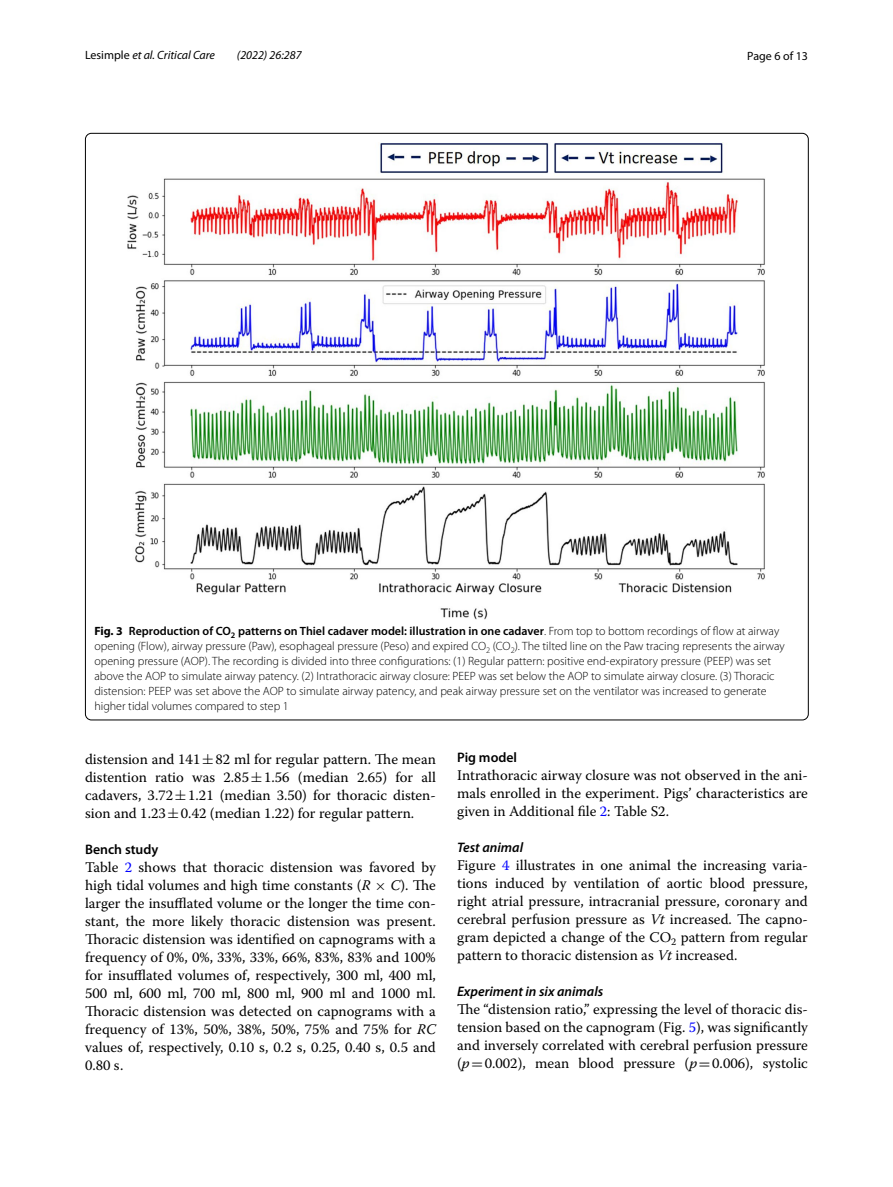
<style>
.page{position:relative;width:893px;height:1187px;background:#fff}
.page>*{position:absolute;margin:0;border:0;box-sizing:border-box;transform-origin:0 0}
.t1{font:14.7px/18px "Warnock Pro";color:#000;text-align:justify}
.t2{font:italic 600 13.8px "Myriad Pro";color:#000}
.t3{font:600 13.8px "Myriad Pro";color:#000}
.t4{font:300 12px/15px "Myriad Pro";color:#000}
.t5{font:italic 12px "Myriad Pro";color:#000}
.t6{font:12px "Myriad Pro";color:#000}
.s1{font-style:normal}
.s2{font-weight:700}
.s3{font-weight:600}
.s4{font-family:"MTSY"}
.s5{color:#00f}
.s6{font-style:italic}
</style>
<div class="page">
<img style="left:128px;top:142px;width:637px;height:477px">
<p class="t5" style="left:85px;top:48px;width:132px"><span class="s1">Lesimple</span> et al. Critical Care</p>
<p class="t5" style="left:237px;top:48px;width:66px">(2022) 26:287</p>
<p class="t6" style="left:747px;top:48px;width:62px">Page 6 of 13</p>
<p class="t4" style="left:94px;top:623px;width:692px"><span class="s2">Fig. 3</span> <span class="s3">Reproduction of CO</span><sub>2</sub> <span class="s3">patterns on Thiel cadaver model: illustration in one cadaver</span>. From top to bottom recordings of flow at airway opening (Flow), airway pressure (Paw), esophageal pressure (Peso) and expired CO<sub>2</sub> (CO<sub>2</sub>). The tilted line on the Paw tracing represents the airway opening pressure (AOP). The recording is divided into three configurations: (1) Regular pattern: positive end-expiratory pressure (PEEP) was set above the AOP to simulate airway patency. (2) Intrathoracic airway closure: PEEP was set below the AOP to simulate airway closure. (3) Thoracic distension: PEEP was set above the AOP to simulate airway patency, and peak airway pressure set on the ventilator was increased to generate higher tidal volumes compared to step 1</p>
<p class="t1" style="left:85px;top:749px;width:352px">distension and 141<span class="s4">±</span>82 ml for regular pattern. The mean distention ratio was 2.85<span class="s4">±</span>1.56 (median 2.65) for all cadavers, 3.72<span class="s4">±</span>1.21 (median 3.50) for thoracic disten&shy;sion and 1.23<span class="s4">±</span>0.42 (median 1.22) for regular pattern.</p>
<p class="t3" style="left:85px;top:840px;width:75px">Bench study</p>
<p class="t1" style="left:85px;top:857px;width:352px">Table <span class="s5">2</span> shows that thoracic distension was favored by high tidal volumes and high time constants (<span class="s6">R</span> <span class="s4">×</span> <span class="s6">C</span>). The larger the insufflated volume or the longer the time con&shy;stant, the more likely thoracic distension was present.<br>Thoracic distension was identified on capnograms with a frequency of 0%, 0%, 33%, 33%, 66%, 83%, 83% and 100% for insufflated volumes of, respectively, 300 ml, 400 ml, 500 ml, 600 ml, 700 ml, 800 ml, 900 ml and 1000 ml.<br>Thoracic distension was detected on capnograms with a frequency of 13%, 50%, 38%, 50%, 75% and 75% for <span class="s6">RC </span>values of, respectively, 0.10 s, 0.2 s, 0.25, 0.40 s, 0.5 and 0.80 s.</p>
<p class="t3" style="left:457px;top:748px;width:62px">Pig model</p>
<p class="t1" style="left:457px;top:765px;width:352px">Intrathoracic airway closure was not observed in the ani&shy;mals enrolled in the experiment. Pigs’ characteristics are given in Additional file <span class="s5">2</span>: Table S2.</p>
<p class="t2" style="left:457px;top:838px;width:67px">Test animal</p>
<p class="t1" style="left:457px;top:855px;width:352px">Figure <span class="s5">4</span> illustrates in one animal the increasing varia&shy;tions induced by ventilation of aortic blood pressure, right atrial pressure, intracranial pressure, coronary and cerebral perfusion pressure as <span class="s6">Vt</span> increased. The capno&shy;gram depicted a change of the CO<sub>2</sub> pattern from regular pattern to thoracic distension as <span class="s6">Vt</span> increased.</p>
<p class="t2" style="left:457px;top:982px;width:148px">Experiment in six animals</p>
<p class="t1" style="left:457px;top:999px;width:352px">The “distension ratio,” expressing the level of thoracic dis&shy;tension based on the capnogram (Fig. <span class="s5">5</span>), was significantly and inversely correlated with cerebral perfusion pressure (<span class="s6">p</span><span class="s4">=</span>0.002), mean blood pressure (<span class="s6">p</span><span class="s4">=</span>0.006), systolic</p>
</div>
